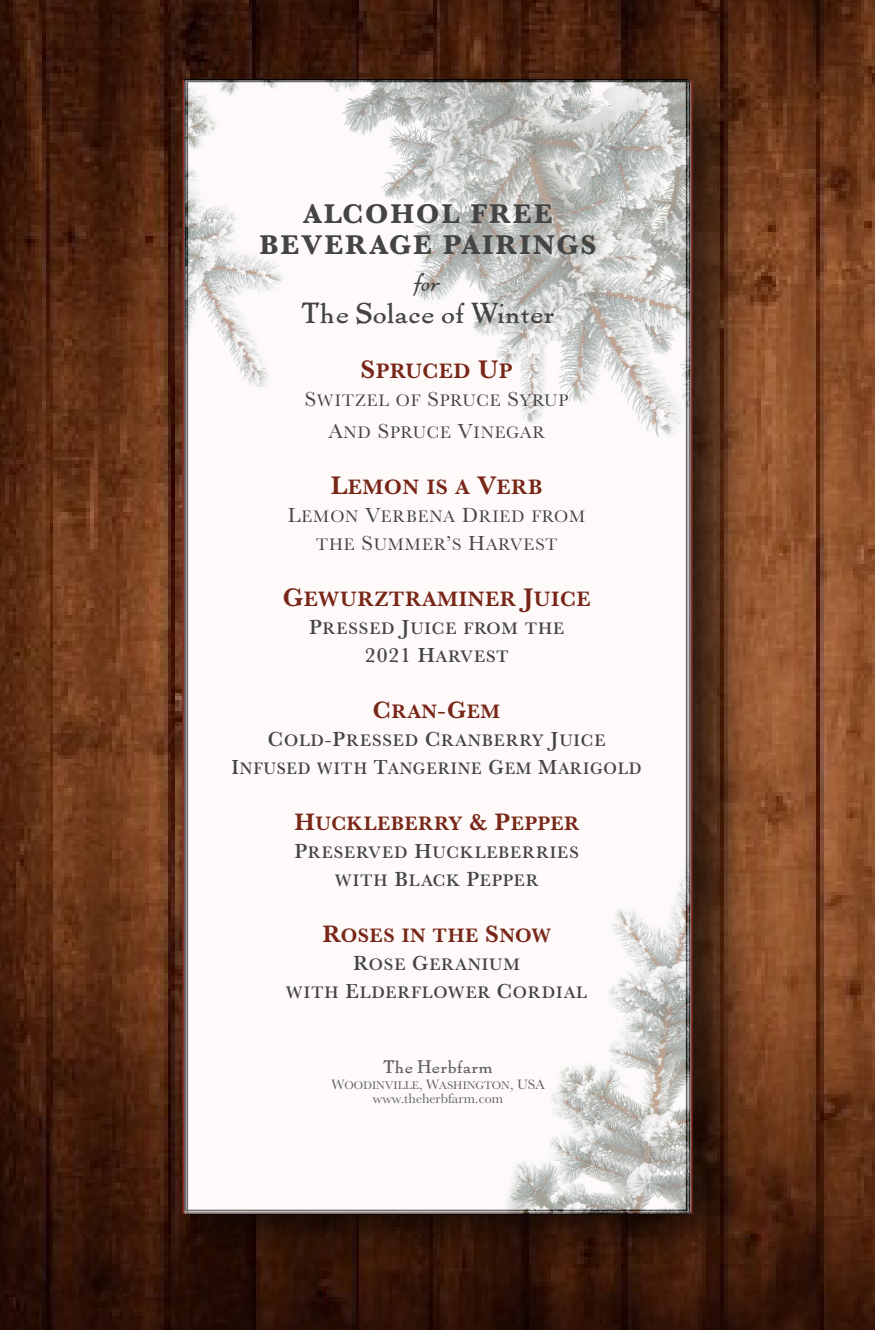
<style>
.page{position:relative;width:875px;height:1330px;background:#fff}
.page>*{position:absolute;margin:0;border:0;box-sizing:border-box;transform-origin:0 0}
.t1{font:700 expanded 28px "Baskerville URW";letter-spacing:.07em;color:#444}
.t2{font:28px "LTC Pabst Oldstyle";color:#444}
.t3{font:italic 24.5px "LTC Pabst Oldstyle";color:#444}
.t4{font:21.53px "Baskerville URW Bol SC820";letter-spacing:.025em;color:#782617}
.t5{font:20.12px "Baskerville URW Bol SC820";letter-spacing:.025em;color:#782617}
.t6{font:17.5px "LTC Pabst Oldstyle";color:#5f5f62}
.t7{font:17.15px "Baskerville URW Med SC820";letter-spacing:.05em;color:#444}
.t8{font:17.15px "Baskerville URW Reg SC820";letter-spacing:.05em;color:#444}
.t9{font:17.15px "Baskerville URW Med SC820";letter-spacing:.05em;color:#444;scale:.95 1}
.t10{font:14px "Baskerville URW";color:#5f5f62}
.t11{font:11.55px "Baskerville URW Reg SC820";color:#5f5f62}
.s1{font-size:26.25px}
.s2{font-size:21px}
.s3{font-size:24.5px}
.s4{font-size:14px}
</style>
<div class="page">
<img style="left:0;top:0;width:875px;height:1330px">
<div style="left:162px;top:49px;width:597px;height:1220px;background:#000;opacity:.75"></div>
<img style="left:186px;top:80px;width:503px;height:1133px">
<p class="t1" style="left:303px;top:197px;width:251px">ALCOHOL FREE</p>
<p class="t1" style="left:259px;top:229px;width:338px">BEVERAGE PAIRINGS</p>
<p class="t3" style="left:415px;top:269px;width:27px">for</p>
<p class="t2" style="left:301px;top:295px;width:255px">The Solace of Winter</p>
<p class="t4" style="left:361px;top:356px;width:154px"><span class="s1">S</span>PRUCED <span class="s1">U</span>P</p>
<p class="t8" style="left:305px;top:389px;width:265px"><span class="s2">S</span>WITZEL OF <span class="s2">S</span>PRUCE <span class="s2">S</span>YRUP</p>
<p class="t8" style="left:329px;top:420px;width:217px"><span class="s2">A</span>ND <span class="s2">S</span>PRUCE <span class="s2">V</span>INEGAR</p>
<p class="t4" style="left:331px;top:471px;width:213px"><span class="s1">L</span>EMON IS A <span class="s1">V</span>ERB</p>
<p class="t8" style="left:288px;top:504px;width:299px"><span class="s2">L</span>EMON <span class="s2">V</span>ERBENA <span class="s2">D</span>RIED FROM</p>
<p class="t8" style="left:316px;top:532px;width:243px">THE <span class="s2">S</span>UMMER<span class="s2">’</span>S <span class="s2">H</span>ARVEST</p>
<p class="t4" style="left:283px;top:583px;width:309px"><span class="s1">G</span>EWURZTRAMINER <span class="s1">J</span>UICE</p>
<p class="t7" style="left:309px;top:616px;width:257px"><span class="s2">P</span>RESSED <span class="s2">J</span>UICE FROM THE</p>
<p class="t7" style="left:365px;top:644px;width:145px"><span class="s2">2021 H</span>ARVEST</p>
<p class="t5" style="left:373px;top:697px;width:129px"><span class="s3">C</span>RAN<span class="s3">-G</span>EM</p>
<p class="t7" style="left:268px;top:728px;width:339px"><span class="s2">C</span>OLD<span class="s2">-P</span>RESSED <span class="s2">C</span>RANBERRY <span class="s2">J</span>UICE</p>
<p class="t9" style="left:232px;top:756px;width:433px"><span class="s2">I</span>NFUSED WITH <span class="s2">T</span>ANGERINE <span class="s2">G</span>EM <span class="s2">M</span>ARIGOLD</p>
<p class="t5" style="left:294px;top:809px;width:286px"><span class="s3">H</span>UCKLEBERRY <span class="s3">&amp; P</span>EPPER</p>
<p class="t7" style="left:294px;top:840px;width:286px"><span class="s2">P</span>RESERVED <span class="s2">H</span>UCKLEBERRIES</p>
<p class="t7" style="left:335px;top:868px;width:204px">WITH <span class="s2">B</span>LACK <span class="s2">P</span>EPPER</p>
<p class="t5" style="left:323px;top:921px;width:230px"><span class="s3">R</span>OSES IN THE <span class="s3">S</span>NOW</p>
<p class="t7" style="left:353px;top:952px;width:168px"><span class="s2">R</span>OSE <span class="s2">G</span>ERANIUM</p>
<p class="t7" style="left:286px;top:980px;width:302px">WITH <span class="s2">E</span>LDERFLOWER <span class="s2">C</span>ORDIAL</p>
<p class="t6" style="left:383px;top:1055px;width:111px">The Herbfarm</p>
<p class="t11" style="left:331px;top:1077px;width:206px"><span class="s4">W</span>OODINVILLE<span class="s4">, W</span>ASHINGTON<span class="s4">, USA</span></p>
<p class="t10" style="left:373px;top:1089px;width:132px">www.theherbfarm.com</p>
</div>
